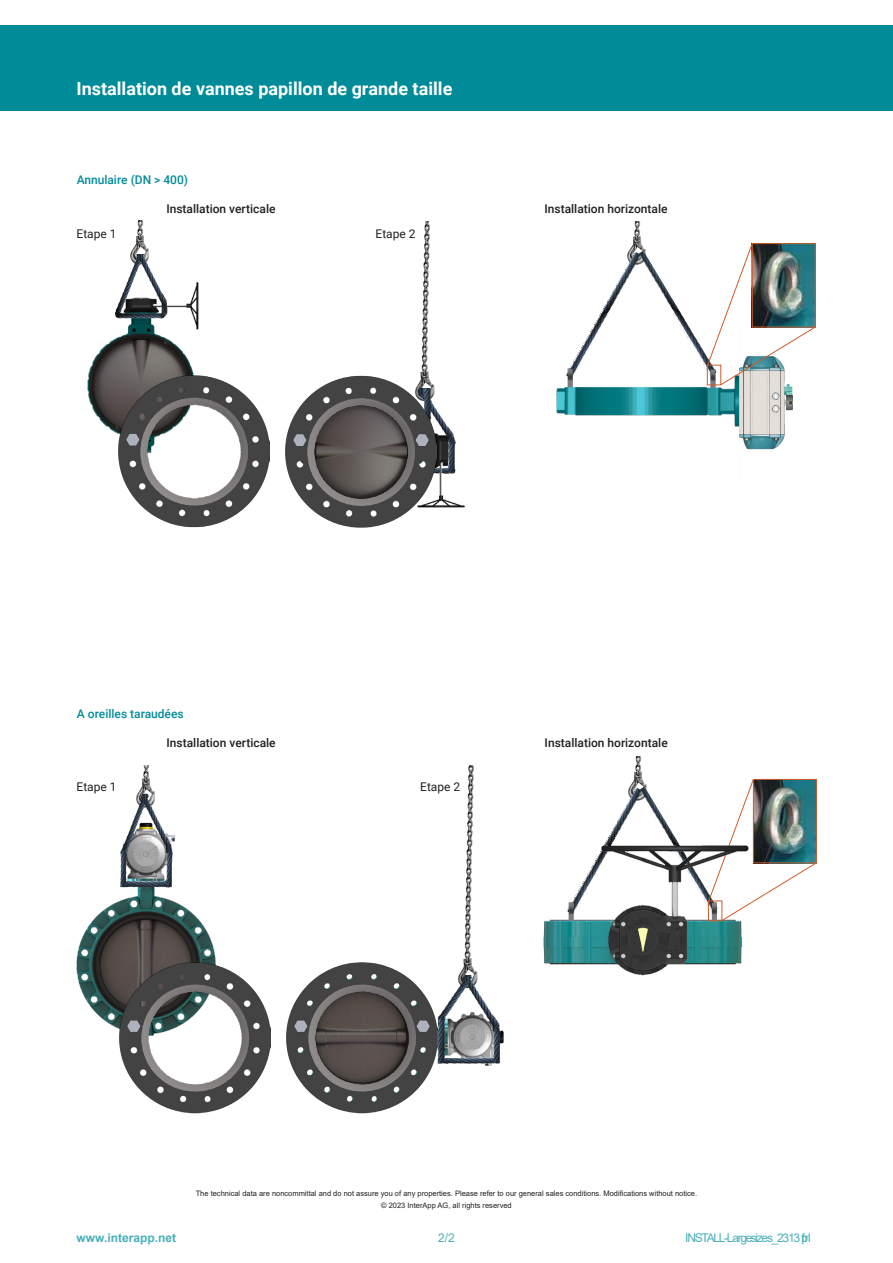
<style>
.page{position:relative;width:893px;height:1263px;background:#fff}
.page>*{position:absolute;margin:0;border:0;box-sizing:border-box;transform-origin:0 0}
.t1{font:700 18px "Roboto";color:#fff}
.t2{font:500 12px "Roboto";color:#231f20}
.t3{font:500 12px "Roboto";color:#008b98}
.t4{font:12px "Arial";letter-spacing:-.105em;color:#4aafba}
.t5{font:12px "Roboto";color:#231f20}
.t6{font:700 12px "Arial";color:#4aafba}
.t7{font:7.5px "Arial";color:#231f20}
</style>
<div class="page">
<div style="left:0;top:26px;width:893px;height:85px;background:#008b98"></div>
<img style="left:421px;top:221px;width:9px;height:149px">
<img style="left:87px;top:282px;width:111px;height:177px">
<img style="left:437px;top:411px;width:28px;height:97px">
<img style="left:463px;top:765px;width:11px;height:197px">
<img style="left:77px;top:889px;width:109px;height:140px">
<img style="left:119px;top:908px;width:151px;height:206px">
<img style="left:119px;top:371px;width:151px;height:157px">
<img style="left:286px;top:962px;width:150px;height:152px">
<img style="left:140px;top:765px;width:12px;height:25px">
<img style="left:130px;top:220px;width:19px;height:34px">
<img style="left:629px;top:757px;width:18px;height:30px">
<img style="left:628px;top:221px;width:18px;height:31px">
<img style="left:638px;top:786px;width:35px;height:47px">
<img style="left:637px;top:251px;width:54px;height:78px">
<img style="left:611px;top:787px;width:32px;height:46px">
<img style="left:592px;top:252px;width:50px;height:77px">
<img style="left:543px;top:833px;width:199px;height:143px">
<img style="left:556px;top:329px;width:237px;height:121px">
<img style="left:708px;top:778px;width:109px;height:143px">
<img style="left:706px;top:243px;width:110px;height:143px">
<img style="left:286px;top:370px;width:151px;height:158px">
<img style="left:103px;top:254px;width:83px;height:68px">
<img style="left:120px;top:790px;width:55px;height:99px">
<img style="left:436px;top:973px;width:67px;height:92px">
<p class="t1" style="left:77px;top:76px;width:377px">Installation de vannes papillon de grande taille</p>
<p class="t3" style="left:77px;top:171px;width:113px">Annulaire (DN &gt; 400)</p>
<p class="t2" style="left:166px;top:200px;width:111px">Installation verticale</p>
<p class="t2" style="left:544px;top:200px;width:125px">Installation horizontale</p>
<p class="t5" style="left:77px;top:225px;width:42px">Etape 1</p>
<p class="t5" style="left:376px;top:225px;width:42px">Etape 2</p>
<p class="t3" style="left:77px;top:706px;width:108px">A oreilles taraudées</p>
<p class="t2" style="left:167px;top:735px;width:111px">Installation verticale</p>
<p class="t2" style="left:545px;top:735px;width:125px">Installation horizontale</p>
<p class="t5" style="left:77px;top:778px;width:42px">Etape 1</p>
<p class="t5" style="left:420px;top:778px;width:42px">Etape 2</p>
<p class="t7" style="left:196px;top:1188px;width:503px">The technical data are noncommittal and do not assure you of any properties. Please refer to our general sales conditions. Modifications without notice.</p>
<p class="t7" style="left:381px;top:1200px;width:132px">© 2023 InterApp AG, all rights reserved</p>
<p class="t6" style="left:77px;top:1229px;width:101px">www.interapp.net</p>
<h2 class="t4" style="left:801px;top:1229px;width:9px">fr</h2>
<p class="t4" style="left:438px;top:1229px;width:18px">2/2</p>
<h2 class="t4" style="left:685px;top:1229px;width:127px">INSTALL-Large sizes_2313 pl</h2>
</div>
